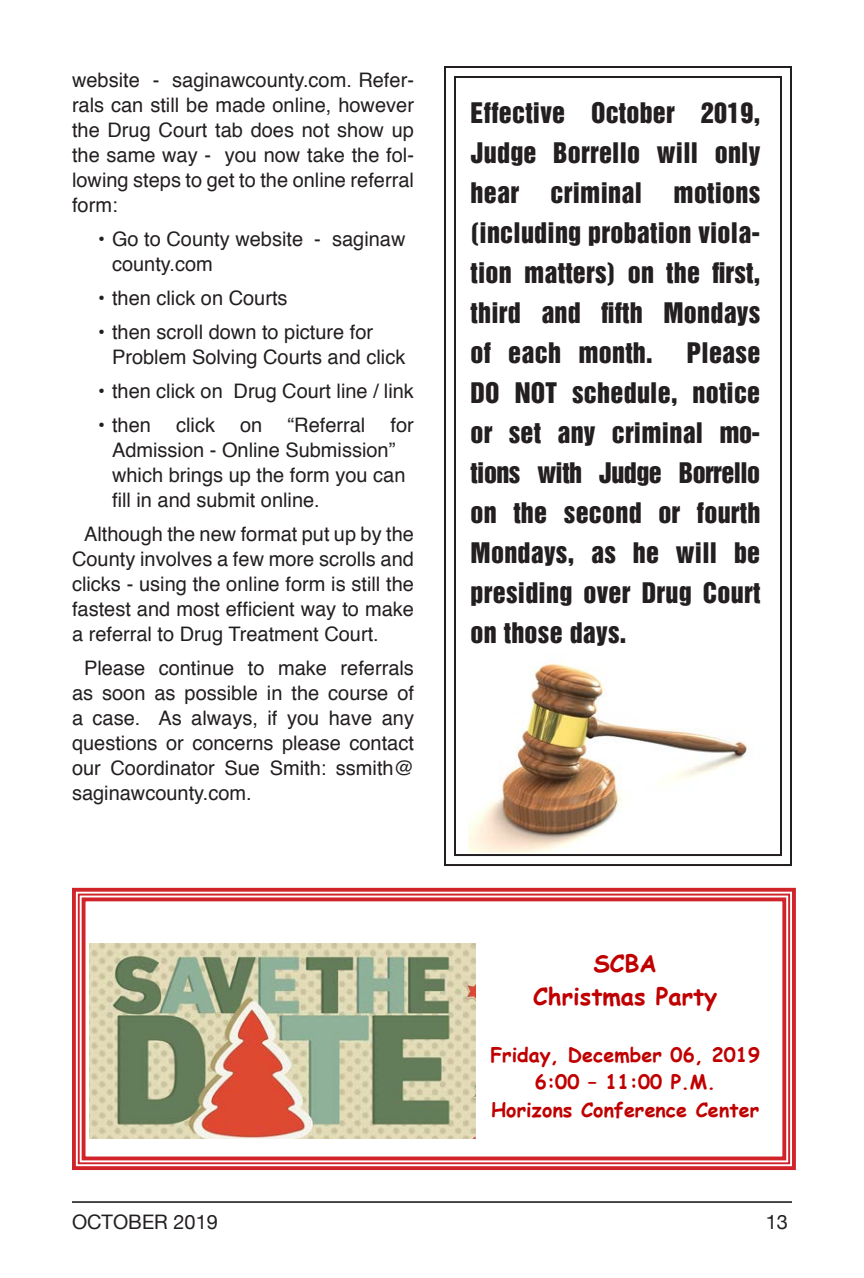
<style>
.page{position:relative;width:864px;height:1278px;background:#fff}
.page>*{position:absolute;margin:0;border:0;box-sizing:border-box;transform-origin:0 0}
.t1{font:26px/40px "Helvetica Inserat";letter-spacing:.01em;color:#231f20;text-align:justify}
.t2{font:700 23.8px/33px "Comic Sans MS";color:#c00000;text-align:center}
.t3{font:20px/25px "Helvetica";color:#231f20;text-align:justify}
.t4{font:20px "Helvetica Neue";color:#231f20}
.t5{font:700 19.6px/27.6px "Comic Sans MS";letter-spacing:.005em;color:#c00000;text-align:center}
</style>
<div class="page">
<hr style="left:72px;top:1202px;width:720px;height:1px;background:#231f20">
<hr style="left:72px;top:1201px;width:720px;height:1px;background:#231f20">
<svg style="left:72px;top:887px;width:724px;height:284px"></svg>
<div style="left:78px;top:894px;width:712px;height:270px;border:2px solid #d1232a"></div>
<div style="left:82px;top:897px;width:704px;height:263px;border:4px solid #d1232a"></div>
<svg style="left:444px;top:66px;width:348px;height:800px"></svg>
<div style="left:454px;top:76px;width:328px;height:780px;border:2px solid #231f20"></div>
<img style="left:468px;top:652px;width:301px;height:200px">
<p class="t3" style="left:72px;top:69px;width:343px">website - saginawcounty.com. Refer&shy;rals can still be made online, however the Drug Court tab does not show up the same way - you now take the fol&shy;lowing steps to get to the online referral form:</p>
<p class="t3" style="left:112px;top:228px;width:295px;text-indent:-14px">• Go to County website - saginaw county.com</p>
<p class="t3" style="left:98px;top:287px;width:191px">• then click on Courts</p>
<p class="t3" style="left:112px;top:321px;width:295px;text-indent:-14px">• then scroll down to picture for<br>Problem Solving Courts and click</p>
<p class="t3" style="left:98px;top:380px;width:317px">• then click on Drug Court line / link</p>
<p class="t3" style="left:98px;top:414px;width:54px">• then</p>
<p class="t3" style="left:176px;top:414px;width:40px">click</p>
<p class="t3" style="left:240px;top:414px;width:24px">on</p>
<p class="t3" style="left:288px;top:414px;width:79px">“Referral</p>
<p class="t3" style="left:112px;top:414px;width:303px;text-align:left;text-indent:279px">for<br>Admission - Online Submission” which brings up the form you can fill in and submit online.</p>
<p class="t3" style="left:72px;top:523px;width:343px;text-indent:12px">Although the new format put up by the County involves a few more scrolls and clicks - using the online form is still the fastest and most efficient way to make a referral to Drug Treatment Court.</p>
<p class="t3" style="left:72px;top:657px;width:344px;text-indent:12px">Please continue to make referrals as soon as possible in the course of a case. As always, if you have any questions or concerns please contact our Coordinator Sue Smith: ssmith@ saginawcounty.com.</p>
<h1 class="t1" style="left:471px;top:93px;width:291px">Effective October 2019, Judge Borrello will only hear criminal motions (including probation viola&shy;tion matters) on the first, third and fifth Mondays of each month.</h1>
<h1 class="t1" style="left:471px;top:332px;width:291px;text-indent:216px">Please DO NOT schedule, notice or set any criminal mo&shy;tions with Judge Borrello on the second or fourth Mondays, as he will be presiding over Drug Court on those days.</h1>
<p class="t2" style="left:533px;top:946px;width:186px">SCBA<br>Christmas Party</p>
<p class="t5" style="left:490px;top:1040px;width:271px">Friday, December 06, 2019<br>6:00 – 11:00 P.M.<br>Horizons Conference Center</p>
<p class="t4" style="left:72px;top:1208px;width:147px">OCTOBER 2019</p>
<p class="t4" style="left:766px;top:1208px;width:24px">13</p>
</div>
